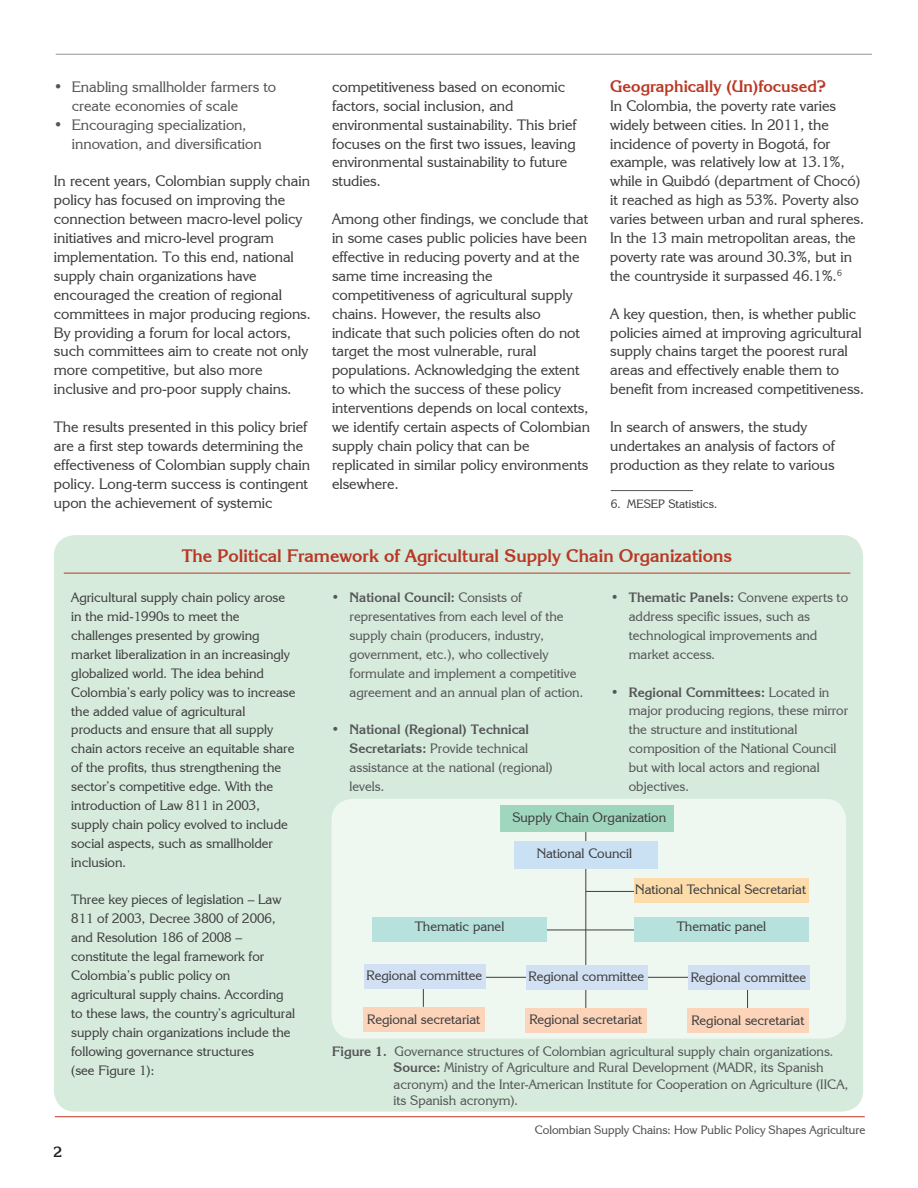
<style>
.page{position:relative;width:918px;height:1188px;background:#fff}
.page>*{position:absolute;margin:0;border:0;box-sizing:border-box;transform-origin:0 0}
.t1{font:700 18px "Korinna IT Cby BT";color:#b93825}
.t2{font:700 16.5px "Korinna IT Cby BT";color:#b93825}
.t3{font:15px/18.9px "Korinna IT Cby BT";color:#3e3e3f}
.t4{font:15px/18.9px "Korinna IT Cby BT";color:#545557}
.t5{font:700 15px "Korinna IT Cby BT";color:#231f20}
.t6{font:13.5px/18.9px "Korinna IT Cby BT";color:#3e3e3f}
.t7{font:13.5px/18.9px "Korinna IT Cby BT";color:#545557}
.t8{font:12px "Korinna IT Cby BT";color:#4b4c4d}
.t9{font:12px "Korinna IT Cby BT";color:#3e3e3f}
.s1{font-weight:700}
</style>
<div class="page">
<div style="left:54px;top:535px;width:809px;height:577px;background:#d7ebdd;border-radius:21px"></div>
<div style="left:332px;top:799px;width:514px;height:240px;background:#eef7f0;border-radius:21px"></div>
<hr style="left:56px;top:54px;width:816px;height:1px;background:#939598">
<hr style="left:55px;top:1116px;width:810px;height:1px;background:#b93825">
<hr style="left:64px;top:573px;width:786px;height:1px;background:#b93825">
<hr style="left:611px;top:490px;width:82px;height:1px;background:#545557">
<hr style="left:586px;top:827px;width:1px;height:181px;background:#3e3e3f">
<hr style="left:586px;top:891px;width:102px;height:1px;background:#3e3e3f">
<hr style="left:424px;top:977px;width:323px;height:1px;background:#3e3e3f">
<svg style="left:423px;top:989px;width:1px;height:18px"></svg>
<svg style="left:747px;top:990px;width:1px;height:18px"></svg>
<hr style="left:537px;top:930px;width:101px;height:1px;background:#3e3e3f">
<div style="left:634px;top:879px;width:174px;height:24px;background:#fddcab"></div>
<div style="left:363px;top:1007px;width:122px;height:25px;background:#fcd4ba"></div>
<div style="left:514px;top:841px;width:144px;height:28px;background:#cae0f3"></div>
<div style="left:500px;top:805px;width:174px;height:26px;background:#a0d6be"></div>
<div style="left:373px;top:917px;width:174px;height:25px;background:#b7e1dd"></div>
<div style="left:525px;top:1008px;width:122px;height:25px;background:#fcd4ba"></div>
<div style="left:687px;top:1008px;width:122px;height:25px;background:#fcd4ba"></div>
<div style="left:364px;top:964px;width:122px;height:25px;background:#d1e0f2"></div>
<div style="left:526px;top:965px;width:122px;height:25px;background:#d1e0f2"></div>
<div style="left:688px;top:965px;width:122px;height:25px;background:#d1e0f2"></div>
<div style="left:635px;top:917px;width:174px;height:25px;background:#b7e1dd"></div>
<p class="t4" style="left:72px;top:77px;width:206px;text-indent:-18px">• Enabling smallholder farmers to create economies of scale</p>
<p class="t4" style="left:72px;top:115px;width:191px;text-indent:-18px">• Encouraging specialization, innovation, and diversification</p>
<p class="t3" style="left:54px;top:171px;width:259px">In recent years, Colombian supply chain policy has focused on improving the connection between macro-level policy initiatives and micro-level program implementation. To this end, national supply chain organizations have encouraged the creation of regional committees in major producing regions.<br>By providing a forum for local actors, such committees aim to create not only more competitive, but also more inclusive and pro-poor supply chains.</p>
<p class="t3" style="left:54px;top:417px;width:258px">The results presented in this policy brief are a first step towards determining the effectiveness of Colombian supply chain policy. Long-term success is contingent upon the achievement of systemic</p>
<p class="t3" style="left:332px;top:77px;width:246px">competitiveness based on economic factors, social inclusion, and environmental sustainability. This brief focuses on the first two issues, leaving environmental sustainability to future studies.</p>
<p class="t3" style="left:332px;top:209px;width:259px">Among other findings, we conclude that in some cases public policies have been effective in reducing poverty and at the same time increasing the competitiveness of agricultural supply chains. However, the results also indicate that such policies often do not target the most vulnerable, rural populations. Acknowledging the extent to which the success of these policy interventions depends on local contexts, we identify certain aspects of Colombian supply chain policy that can be replicated in similar policy environments elsewhere.</p>
<p class="t2" style="left:610px;top:76px;width:217px">Geographically (Un)focused?</p>
<p class="t3" style="left:610px;top:96px;width:255px">In Colombia, the poverty rate varies widely between cities. In 2011, the incidence of poverty in Bogotá, for example, was relatively low at 13.1%, while in Quibdó (department of Chocó) it reached as high as 53%. Poverty also varies between urban and rural spheres.<br>In the 13 main metropolitan areas, the poverty rate was around 30.3%, but in the countryside it surpassed 46.1%.<sup>6</sup></p>
<p class="t3" style="left:610px;top:304px;width:256px">A key question, then, is whether public policies aimed at improving agricultural supply chains target the poorest rural areas and effectively enable them to benefit from increased competitiveness.</p>
<p class="t3" style="left:610px;top:417px;width:226px">In search of answers, the study undertakes an analysis of factors of production as they relate to various</p>
<p class="t9" style="left:611px;top:496px;width:108px">6. MESEP Statistics.</p>
<p class="t1" style="left:182px;top:545px;width:552px">The Political Framework of Agricultural Supply Chain Organizations</p>
<p class="t6" style="left:71px;top:588px;width:226px">Agricultural supply chain policy arose in the mid-1990s to meet the challenges presented by growing market liberalization in an increasingly globalized world. The idea behind Colombia’s early policy was to increase the added value of agricultural products and ensure that all supply chain actors receive an equitable share of the profits, thus strengthening the sector’s competitive edge. With the introduction of Law 811 in 2003, supply chain policy evolved to include social aspects, such as smallholder inclusion.</p>
<p class="t6" style="left:71px;top:890px;width:225px">Three key pieces of legislation – Law 811 of 2003, Decree 3800 of 2006, and Resolution 186 of 2008 – constitute the legal framework for Colombia’s public policy on agricultural supply chains. According to these laws, the country’s agricultural supply chain organizations include the following governance structures<br>(see Figure 1):</p>
<p class="t5" style="left:54px;top:1143px;width:10px">2</p>
<p class="t7" style="left:350px;top:588px;width:235px;text-indent:-18px"><span class="s1">• National Council:</span> Consists of representatives from each level of the supply chain (producers, industry, government, etc.), who collectively formulate and implement a competitive agreement and an annual plan of action.</p>
<p class="t7" style="left:350px;top:720px;width:205px;text-indent:-18px"><span class="s1">• National (Regional) Technical<br>Secretariats:</span> Provide technical assistance at the national (regional) levels.</p>
<p class="t7" style="left:629px;top:588px;width:221px;text-indent:-18px"><span class="s1">• Thematic Panels:</span> Convene experts to address specific issues, such as technological improvements and market access.</p>
<p class="t7" style="left:629px;top:682px;width:221px;text-indent:-18px"><span class="s1">• Regional Committees:</span> Located in major producing regions, these mirror the structure and institutional composition of the National Council but with local actors and regional objectives.</p>
<p class="t6" style="left:512px;top:807px;width:155px">Supply Chain Organization</p>
<p class="t6" style="left:537px;top:843px;width:97px">National Council</p>
<p class="t6" style="left:635px;top:879px;width:172px">National Technical Secretariat</p>
<p class="t6" style="left:415px;top:917px;width:91px">Thematic panel</p>
<p class="t6" style="left:677px;top:917px;width:91px">Thematic panel</p>
<p class="t6" style="left:367px;top:966px;width:117px">Regional committee</p>
<p class="t6" style="left:529px;top:967px;width:117px">Regional committee</p>
<p class="t6" style="left:691px;top:967px;width:117px">Regional committee</p>
<p class="t6" style="left:367px;top:1009px;width:114px">Regional secretariat</p>
<p class="t6" style="left:529px;top:1010px;width:114px">Regional secretariat</p>
<p class="t6" style="left:691px;top:1010px;width:114px">Regional secretariat</p>
<p class="t7" style="left:394px;top:1043px;width:456px;line-height:16.2px;text-indent:-62px"><span class="s1">Figure 1.</span> Governance structures of Colombian agricultural supply chain organizations.<br><span class="s1">Source:</span> Ministry of Agriculture and Rural Development (MADR, its Spanish acronym) and the Inter-American Institute for Cooperation on Agriculture (IICA, its Spanish acronym).</p>
<p class="t8" style="left:535px;top:1122px;width:332px">Colombian Supply Chains: How Public Policy Shapes Agriculture</p>
</div>
